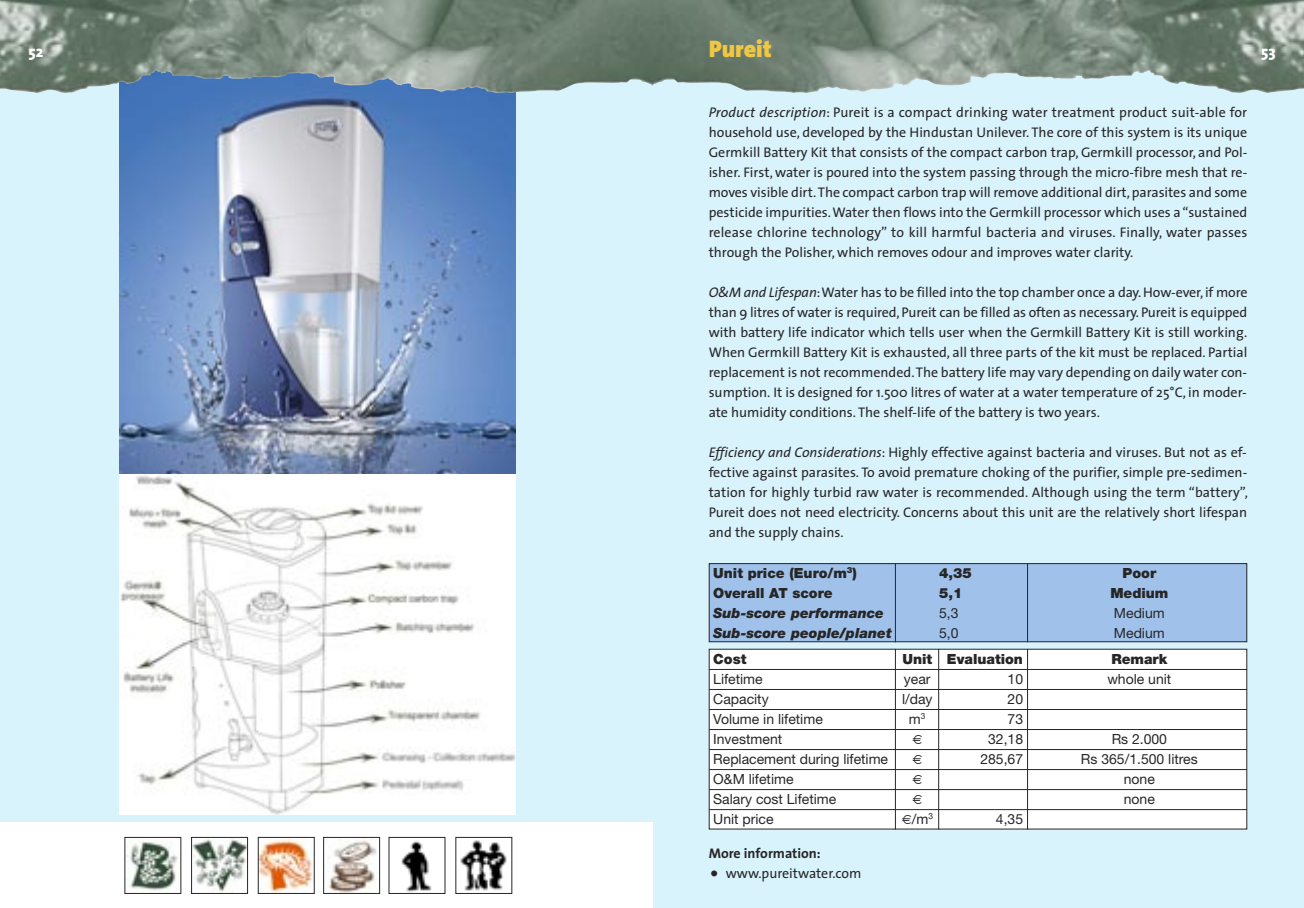
<style>
.page{position:relative;width:1304px;height:908px;background:#fff}
.page>*{position:absolute;margin:0;border:0;box-sizing:border-box;transform-origin:0 0}
.t1{font:48px "The Sans";color:#272627}
.t2{font:900 24px "The Sans";color:#f0c744}
.t3{font:800 16px "The Sans";color:#fff}
.t4{font:14px/20px "The Sans";color:#272627;text-align:justify}
.t5{font:14px "Helvetica Neue";color:#272627}
.t6{font:900 14px "Helvetica Neue";color:#272627}
.t7{font:italic 900 14px "Helvetica Neue";color:#272627}
.t8{font:700 14px "The Sans";color:#272627}
.s1{font-style:italic}
</style>
<div class="page">
<div style="left:0;top:0;width:1304px;height:907px;background:#d9f3fc"></div>
<img style="left:120px;top:94px;width:396px;height:380px">
<div style="left:0;top:822px;width:652px;height:85px;background:#fff"></div>
<img style="left:127px;top:839px;width:52px;height:52px">
<img style="left:193px;top:838px;width:53px;height:53px">
<div style="left:191px;top:836px;width:57px;height:57px;border:1px solid #272627"></div>
<img style="left:260px;top:838px;width:53px;height:53px">
<div style="left:258px;top:836px;width:57px;height:57px;border:1px solid #272627"></div>
<img style="left:327px;top:838px;width:50px;height:53px">
<div style="left:323px;top:836px;width:57px;height:57px;border:1px solid #272627"></div>
<img style="left:401px;top:840px;width:31px;height:51px">
<img style="left:460px;top:840px;width:47px;height:51px">
<img style="left:119px;top:474px;width:397px;height:339px">
<div style="left:709px;top:563px;width:538px;height:78px;background:#a0c1ea"></div>
<div style="left:709px;top:563px;width:538px;height:79px;border:1px solid #272627"></div>
<div style="left:709px;top:649px;width:538px;height:179px;background:#fff"></div>
<div style="left:709px;top:648px;width:538px;height:181px;border:1px solid #272627"></div>
<hr style="left:895px;top:563px;width:1px;height:79px;background:#272627">
<hr style="left:1027px;top:563px;width:1px;height:79px;background:#272627">
<hr style="left:895px;top:648px;width:1px;height:181px;background:#272627">
<hr style="left:938px;top:648px;width:1px;height:181px;background:#272627">
<hr style="left:1027px;top:648px;width:1px;height:181px;background:#272627">
<hr style="left:709px;top:708px;width:538px;height:1px;background:#272627">
<hr style="left:709px;top:728px;width:538px;height:1px;background:#272627">
<hr style="left:709px;top:748px;width:538px;height:1px;background:#272627">
<hr style="left:709px;top:768px;width:538px;height:1px;background:#272627">
<hr style="left:709px;top:788px;width:538px;height:1px;background:#272627">
<hr style="left:709px;top:808px;width:538px;height:1px;background:#272627">
<hr style="left:709px;top:688px;width:538px;height:1px;background:#272627">
<hr style="left:709px;top:668px;width:538px;height:1px;background:#272627">
<img style="left:0;top:0;width:1304px;height:94px">
<p class="t3" style="left:28px;top:46px;width:17px">52</p>
<p class="t2" style="left:709px;top:39px;width:65px">Pureit</p>
<p class="t3" style="left:1261px;top:46px;width:16px">53</p>
<p class="t4" style="left:709px;top:103px;width:540px"><span class="s1">Product description</span>: Pureit is a compact drinking water treatment product suit-able for household use, developed by the Hindustan Unilever. The core of this system is its unique Germkill Battery Kit that consists of the compact carbon trap, Germkill processor, and Pol&shy;isher. First, water is poured into the system passing through the micro-fibre mesh that re&shy;moves visible dirt. The compact carbon trap will remove additional dirt, parasites and some pesticide impurities. Water then flows into the Germkill processor which uses a “sustained release chlorine technology” to kill harmful bacteria and viruses. Finally, water passes through the Polisher, which removes odour and improves water clarity.</p>
<p class="t4" style="left:709px;top:283px;width:540px"><span class="s1">O&amp;M and Lifespan</span>: Water has to be filled into the top chamber once a day. How-ever, if more than 9 litres of water is required, Pureit can be filled as often as necessary. Pureit is equipped with battery life indicator which tells user when the Germkill Battery Kit is still working.<br>When Germkill Battery Kit is exhausted, all three parts of the kit must be replaced. Partial replacement is not recommended. The battery life may vary depending on daily water con&shy;sumption. It is designed for 1.500 litres of water at a water temperature of 25°C, in moder&shy;ate humidity conditions. The shelf-life of the battery is two years.</p>
<p class="t4" style="left:709px;top:443px;width:541px"><span class="s1">Efficiency and Considerations</span>: Highly effective against bacteria and viruses. But not as ef&shy;fective against parasites. To avoid premature choking of the purifier, simple pre-sedimen&shy;tation for highly turbid raw water is recommended. Although using the term “battery”, Pureit does not need electricity. Concerns about this unit are the relatively short lifespan and the supply chains.</p>
<p class="t6" style="left:713px;top:567px;width:145px">Unit price (Euro/m<sup>3</sup>)</p>
<p class="t6" style="left:939px;top:567px;width:34px">4,35</p>
<p class="t6" style="left:1122px;top:567px;width:35px">Poor</p>
<p class="t6" style="left:713px;top:587px;width:121px">Overall AT score</p>
<p class="t6" style="left:939px;top:587px;width:25px">5,1</p>
<p class="t6" style="left:1110px;top:587px;width:60px">Medium</p>
<p class="t7" style="left:713px;top:607px;width:172px">Sub-score performance</p>
<p class="t5" style="left:939px;top:607px;width:21px">5,3</p>
<p class="t5" style="left:1114px;top:607px;width:52px">Medium</p>
<p class="t7" style="left:713px;top:627px;width:180px">Sub-score people/planet</p>
<p class="t5" style="left:939px;top:627px;width:21px">5,0</p>
<p class="t5" style="left:1114px;top:627px;width:52px">Medium</p>
<p class="t6" style="left:713px;top:653px;width:35px">Cost</p>
<p class="t6" style="left:902px;top:653px;width:122px">Unit Evaluation</p>
<p class="t6" style="left:1111px;top:653px;width:57px">Remark</p>
<p class="t5" style="left:713px;top:673px;width:51px">Lifetime</p>
<p class="t5" style="left:904px;top:673px;width:28px">year</p>
<p class="t5" style="left:1008px;top:673px;width:17px">10</p>
<p class="t5" style="left:1107px;top:673px;width:65px">whole unit</p>
<p class="t5" style="left:713px;top:693px;width:57px">Capacity</p>
<p class="t5" style="left:902px;top:693px;width:32px">l/day</p>
<p class="t5" style="left:1008px;top:693px;width:17px">20</p>
<p class="t5" style="left:713px;top:713px;width:111px">Volume in lifetime</p>
<p class="t5" style="left:909px;top:713px;width:18px">m<sup>3</sup></p>
<p class="t5" style="left:1008px;top:713px;width:17px">73</p>
<p class="t5" style="left:713px;top:733px;width:70px">Investment</p>
<p class="t5" style="left:988px;top:733px;width:36px">32,18</p>
<p class="t5" style="left:1112px;top:733px;width:57px">Rs 2.000</p>
<p class="t5" style="left:713px;top:753px;width:176px">Replacement during lifetime</p>
<p class="t5" style="left:980px;top:753px;width:44px">285,67</p>
<p class="t5" style="left:1081px;top:753px;width:118px">Rs 365/1.500 litres</p>
<p class="t5" style="left:713px;top:773px;width:82px">O&amp;M lifetime</p>
<p class="t5" style="left:1124px;top:773px;width:33px">none</p>
<p class="t5" style="left:713px;top:793px;width:125px">Salary cost Lifetime</p>
<p class="t5" style="left:1124px;top:793px;width:33px">none</p>
<p class="t5" style="left:713px;top:813px;width:62px">Unit price</p>
<p class="t5" style="left:912px;top:813px;width:23px">/m<sup>3</sup></p>
<p class="t5" style="left:996px;top:813px;width:29px">4,35</p>
<p class="t8" style="left:709px;top:846px;width:114px">More information:</p>
<p class="t1" style="left:709px;top:840px;width:12px">.</p>
<p class="t4" style="left:726px;top:863px;width:137px">www.pureitwater.com</p>
</div>
